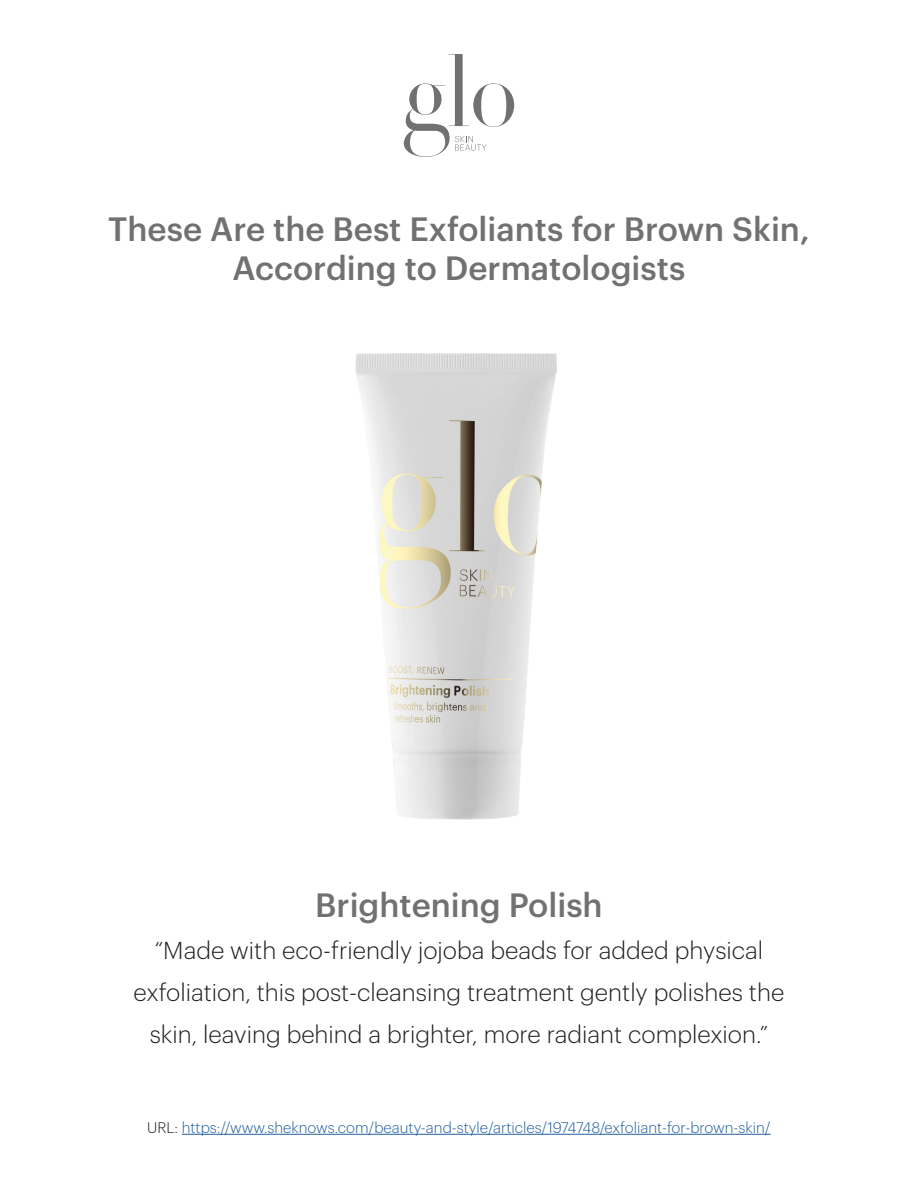
<style>
.page{position:relative;width:918px;height:1188px;background:#fff}
.page>*{position:absolute;margin:0;border:0;box-sizing:border-box;transform-origin:0 0}
.t1{font:500 33px "Graphik";color:#707272}
.t2{font:300 24px/42px "Graphik";color:#231f20;text-align:center}
.t3{font:300 15px "Graphik";color:#215e9f}
.s1{color:#231f20}
</style>
<div class="page">
<img style="left:355px;top:353px;width:202px;height:467px">
<svg style="left:404px;top:54px;width:110px;height:103px"></svg>
<hr style="left:182px;top:1134px;width:589px;height:1px;background:#215e9f">
<p class="t1" style="left:108px;top:204px;width:703px">These Are the Best Exfoliants for Brown Skin,</p>
<p class="t1" style="left:232px;top:243px;width:455px">According to Dermatologists</p>
<p class="t1" style="left:315px;top:880px;width:289px">Brightening Polish</p>
<p class="t2" style="left:134px;top:927px;width:652px">“Made with eco-friendly jojoba beads for added physical exfoliation, this post-cleansing treatment gently polishes the skin, leaving behind a brighter, more radiant complexion.”</p>
<p class="t3" style="left:147px;top:1116px;width:625px"><span class="s1">URL:</span> https://www.sheknows.com/beauty-and-style/articles/1974748/exfoliant-for-brown-skin/</p>
</div>
